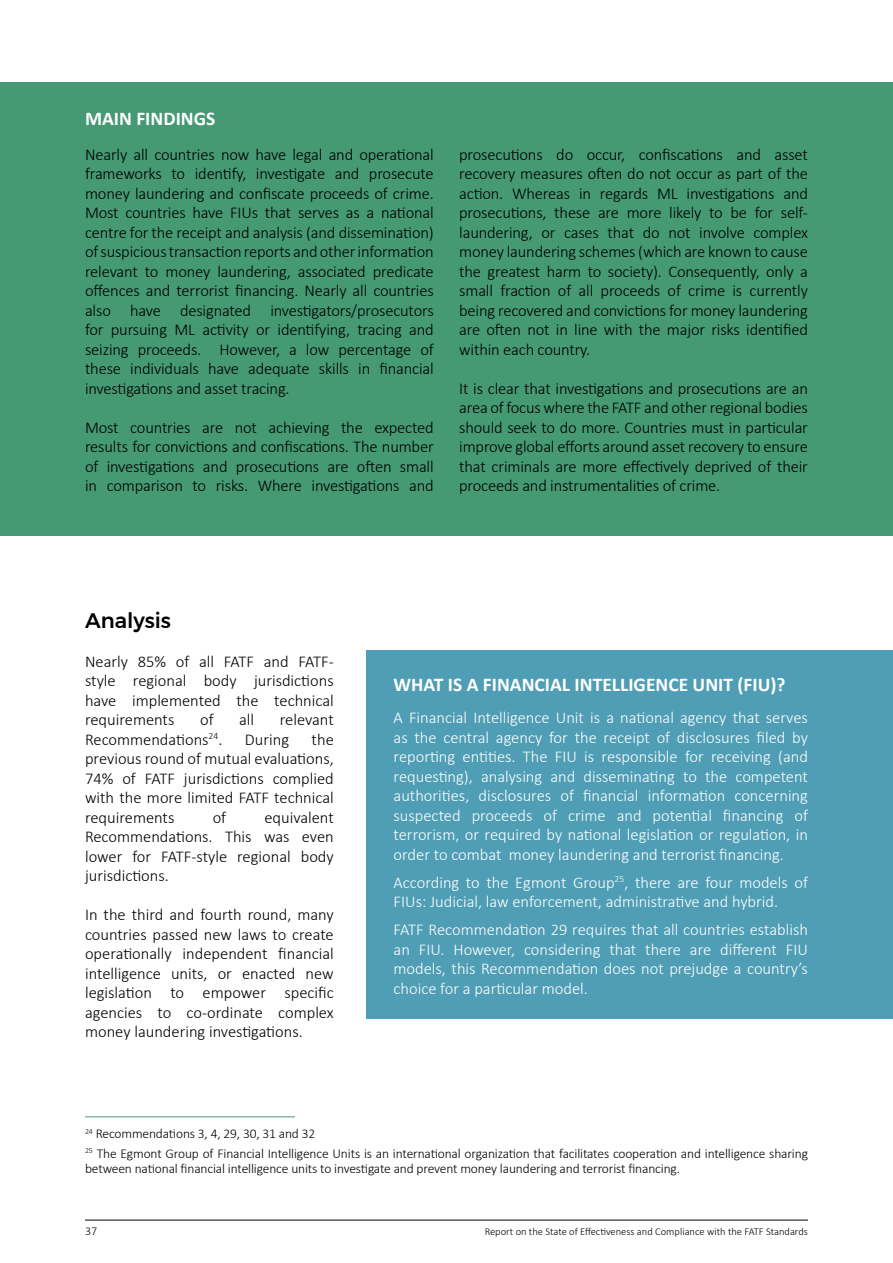
<style>
.page{position:relative;width:893px;height:1263px;background:#fff}
.page>*{position:absolute;margin:0;border:0;box-sizing:border-box;transform-origin:0 0}
.t1{font:500 21px "Montserrat";color:#000}
.t2{font:700 19.5px "Calibri";color:#fff}
.t3{font:300 16.5px/19.5px "Calibri";letter-spacing:-.01em;color:#000;text-align:justify}
.t4{font:300 16.5px/19.5px "Calibri";color:#fff;text-align:justify}
.t5{font:300 13.5px/19.2px "Calibri";letter-spacing:-.01em;color:#000}
.t6{font:300 12px "Calibri";color:#000}
.t7{font:300 10.5px "Calibri";color:#000}
</style>
<div class="page">
<div style="left:366px;top:651px;width:527px;height:368px;background:#4f9eb5"></div>
<div style="left:0;top:83px;width:893px;height:453px;background:#459973"></div>
<hr style="left:85px;top:1220px;width:723px;height:1px;background:#000">
<hr style="left:85px;top:1116px;width:210px;height:1px;background:#459973">
<p class="t2" style="left:85px;top:106px;width:132px">MAIN FINDINGS</p>
<p class="t3" style="left:85px;top:144px;width:350px">Nearly all countries now have legal and operational frameworks to identify, investigate and prosecute money laundering and confiscate proceeds of crime.<br>Most countries have FIUs that serves as a national centre for the receipt and analysis (and dissemination) of suspicious transaction reports and other information relevant to money laundering, associated predicate offences and terrorist financing. Nearly all countries also have designated investigators/prosecutors for pursuing ML activity or identifying, tracing and seizing proceeds. However, a low percentage of these individuals have adequate skills in financial investigations and asset tracing.</p>
<p class="t3" style="left:85px;top:417px;width:350px">Most countries are not achieving the expected results for convictions and confiscations. The number of investigations and prosecutions are often small in comparison to risks. Where investigations and</p>
<p class="t3" style="left:459px;top:144px;width:350px">prosecutions do occur, confiscations and asset recovery measures often do not occur as part of the action. Whereas in regards ML investigations and prosecutions, these are more likely to be for self&shy;laundering, or cases that do not involve complex money laundering schemes (which are known to cause the greatest harm to society). Consequently, only a small fraction of all proceeds of crime is currently being recovered and convictions for money laundering are often not in line with the major risks identified within each country.</p>
<p class="t3" style="left:459px;top:378px;width:350px">It is clear that investigations and prosecutions are an area of focus where the FATF and other regional bodies should seek to do more. Countries must in particular improve global efforts around asset recovery to ensure that criminals are more effectively deprived of their proceeds and instrumentalities of crime.</p>
<p class="t1" style="left:85px;top:604px;width:88px">Analysis</p>
<p class="t3" style="left:85px;top:651px;width:250px">Nearly 85% of all FATF and FATF&shy;style regional body jurisdictions have implemented the technical requirements</p>
<p class="t3" style="left:200px;top:709px;width:15px">of</p>
<p class="t3" style="left:239px;top:709px;width:17px">all</p>
<p class="t3" style="left:280px;top:709px;width:55px">relevant</p>
<p class="t3" style="left:85px;top:729px;width:139px">Recommendations<sup>24</sup>.</p>
<p class="t3" style="left:245px;top:729px;width:46px">During</p>
<p class="t3" style="left:85px;top:729px;width:250px;text-indent:227px">the previous round of mutual evaluations, 74% of FATF jurisdictions complied with the more limited FATF technical requirements</p>
<p class="t3" style="left:213px;top:807px;width:15px">of</p>
<p class="t3" style="left:85px;top:807px;width:250px;text-indent:179px">equivalent Recommendations. This was even lower for FATF-style regional body jurisdictions.</p>
<p class="t3" style="left:85px;top:904px;width:250px">In the third and fourth round, many countries passed new laws to create operationally independent financial intelligence units, or enacted new legislation to empower specific agencies to co-ordinate complex money laundering investigations.</p>
<p class="t2" style="left:394px;top:672px;width:393px">WHAT IS A FINANCIAL INTELLIGENCE UNIT (FIU)?</p>
<p class="t4" style="left:394px;top:707px;width:416px">A Financial Intelligence Unit is a national agency that serves as the central agency for the receipt of disclosures filed by reporting entities. The FIU is responsible for receiving (and requesting), analysing and disseminating to the competent authorities, disclosures of financial information concerning suspected proceeds of crime and potential financing of terrorism, or required by national legislation or regulation, in order to combat money laundering and terrorist financing.</p>
<p class="t4" style="left:394px;top:871px;width:416px">According to the Egmont Group<sup>25</sup>, there are four models of<br>FIUs: Judicial, law enforcement, administrative and hybrid.</p>
<p class="t4" style="left:394px;top:919px;width:416px">FATF Recommendation 29 requires that all countries establish an FIU. However, considering that there are different FIU models, this Recommendation does not prejudge a country’s choice for a particular model.</p>
<p class="t5" style="left:85px;top:1124px;width:724px"><sup>24</sup> Recommendations 3, 4, 29, 30, 31 and 32<br><sup>25</sup> The Egmont Group of Financial Intelligence Units is an international organization that facilitates cooperation and intelligence sharing</p>
<p class="t5" style="left:85px;top:1158px;width:596px">between national financial intelligence units to investigate and prevent money laundering and terrorist financing.</p>
<p class="t6" style="left:85px;top:1224px;width:14px">37</p>
<p class="t7" style="left:485px;top:1225px;width:325px">Report on the State of Effectiveness and Compliance with the FATF Standards</p>
</div>
